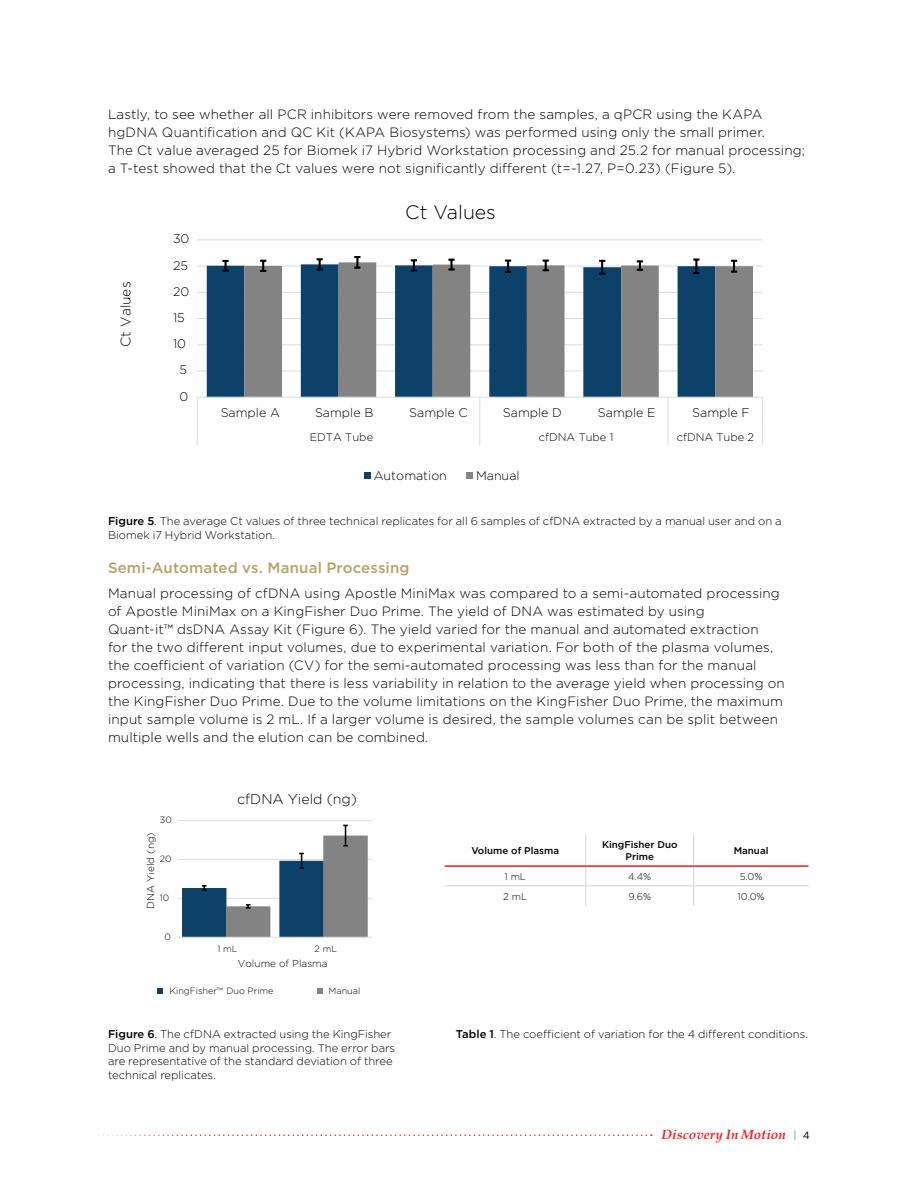
<style>
.page{position:relative;width:918px;height:1188px;background:#fff}
.page>*{position:absolute;margin:0;border:0;box-sizing:border-box;transform-origin:0 0}
.t1{font:300 19.5px "Gotham";color:#000}
.t2{font:500 15px "Gotham";letter-spacing:.01em;color:#b5a268}
.t3{font:300 14.25px "Gotham";color:#000}
.t4{font:300 13.8px "Gotham";color:#000}
.t5{font:300 13.5px/18px "Gotham";letter-spacing:.01em;color:#000}
.t6{font:italic 700 13.5px "Palatino";color:#ed1d24}
.t7{font:300 12.45px "Gotham";color:#000}
.t8{font:300 11.25px/13.5px "Gotham";color:#000}
.t9{font:300 11.1px "Gotham";color:#000}
.t10{font:300 10.05px "Gotham";color:#000}
.t11{font:500 9.75px/11.7px "Gotham";color:#000;text-align:center}
.t12{font:300 9.75px "Gotham";color:#000}
.t13{font:300 9.15px "Gotham";color:#000}
.s1{font-weight:500}
.s2{font-family:"Gotham";font-weight:400;font-style:normal;font-size:10.5px;color:#7e868c}
.s3{font-family:"Gotham";font-weight:400;font-style:normal;font-size:10.5px;color:#000}
</style>
<div class="page">
<svg style="left:98px;top:1134px;width:554px;height:2px"></svg>
<hr style="left:178px;top:898px;width:194px;height:1px;background:#dcddde">
<hr style="left:178px;top:859px;width:194px;height:1px;background:#dcddde">
<hr style="left:178px;top:820px;width:194px;height:1px;background:#dcddde">
<svg style="left:182px;top:825px;width:186px;height:112px"></svg>
<hr style="left:178px;top:937px;width:194px;height:1px;background:#dcddde">
<svg style="left:157px;top:988px;width:5px;height:5px"></svg>
<svg style="left:318px;top:988px;width:5px;height:5px"></svg>
<hr style="left:197px;top:370px;width:565px;height:1px;background:#dcddde">
<hr style="left:197px;top:344px;width:565px;height:1px;background:#dcddde">
<hr style="left:197px;top:318px;width:565px;height:1px;background:#dcddde">
<hr style="left:197px;top:292px;width:565px;height:1px;background:#dcddde">
<hr style="left:197px;top:266px;width:565px;height:1px;background:#dcddde">
<hr style="left:197px;top:239px;width:565px;height:1px;background:#dcddde">
<div style="left:207px;top:265px;width:37px;height:132px;background:#0c426a"></div>
<svg style="left:244px;top:262px;width:509px;height:135px"></svg>
<svg style="left:222px;top:260px;width:7px;height:12px"></svg>
<svg style="left:317px;top:258px;width:6px;height:13px"></svg>
<svg style="left:411px;top:259px;width:6px;height:12px"></svg>
<svg style="left:505px;top:260px;width:6px;height:13px"></svg>
<svg style="left:599px;top:260px;width:6px;height:15px"></svg>
<svg style="left:693px;top:258px;width:7px;height:16px"></svg>
<svg style="left:260px;top:260px;width:6px;height:12px"></svg>
<svg style="left:354px;top:256px;width:6px;height:13px"></svg>
<svg style="left:448px;top:259px;width:7px;height:12px"></svg>
<svg style="left:543px;top:260px;width:6px;height:11px"></svg>
<svg style="left:637px;top:260px;width:6px;height:11px"></svg>
<svg style="left:731px;top:260px;width:6px;height:13px"></svg>
<hr style="left:197px;top:397px;width:565px;height:1px;background:#dcddde">
<svg style="left:197px;top:398px;width:1px;height:48px"></svg>
<svg style="left:479px;top:398px;width:1px;height:48px"></svg>
<svg style="left:668px;top:398px;width:1px;height:48px"></svg>
<svg style="left:762px;top:397px;width:1px;height:49px"></svg>
<div style="left:364px;top:473px;width:7px;height:6px;background:#0c426a"></div>
<div style="left:466px;top:473px;width:7px;height:6px;background:#838383"></div>
<hr style="left:585px;top:835px;width:1px;height:30px;background:#d0d0d2">
<hr style="left:693px;top:835px;width:1px;height:30px;background:#d0d0d2">
<hr style="left:445px;top:886px;width:141px;height:1px;background:#d0d0d2">
<hr style="left:586px;top:886px;width:108px;height:1px;background:#d0d0d2">
<svg style="left:585px;top:867px;width:1px;height:39px"></svg>
<hr style="left:694px;top:886px;width:114px;height:1px;background:#d0d0d2">
<svg style="left:693px;top:867px;width:1px;height:39px"></svg>
<hr style="left:445px;top:865px;width:141px;height:2px;background:#ed1d24">
<hr style="left:586px;top:865px;width:108px;height:2px;background:#ed1d24">
<hr style="left:694px;top:865px;width:114px;height:2px;background:#ed1d24">
<p class="t5" style="left:108px;top:105px;width:699px">Lastly, to see whether all PCR inhibitors were removed from the samples, a qPCR using the KAPA hgDNA Quantification and QC Kit (KAPA Biosystems) was performed using only the small primer.<br>The Ct value averaged 25 for Biomek i7 Hybrid Workstation processing and 25.2 for manual processing; a T-test showed that the Ct values were not significantly different (t=-1.27, P=0.23) (Figure 5).</p>
<p class="t4" style="left:117px;top:347px;width:67px;rotate:-90deg">Ct Values</p>
<p class="t7" style="left:173px;top:231px;width:18px">30</p>
<p class="t7" style="left:173px;top:257px;width:16px">25</p>
<p class="t7" style="left:173px;top:284px;width:18px">20</p>
<p class="t7" style="left:173px;top:310px;width:13px">15</p>
<p class="t7" style="left:173px;top:336px;width:15px">10</p>
<p class="t7" style="left:179px;top:362px;width:9px">5</p>
<p class="t7" style="left:179px;top:388px;width:10px">0</p>
<h1 class="t1" style="left:405px;top:200px;width:92px">Ct Values</h1>
<p class="t7" style="left:221px;top:405px;width:61px">Sample A</p>
<p class="t7" style="left:315px;top:405px;width:60px">Sample B</p>
<p class="t7" style="left:409px;top:405px;width:60px">Sample C</p>
<p class="t7" style="left:503px;top:405px;width:61px">Sample D</p>
<p class="t7" style="left:598px;top:405px;width:59px">Sample E</p>
<p class="t7" style="left:692px;top:405px;width:59px">Sample F</p>
<p class="t9" style="left:310px;top:430px;width:65px">EDTA Tube</p>
<p class="t9" style="left:539px;top:430px;width:76px">cfDNA Tube 1</p>
<p class="t9" style="left:677px;top:430px;width:79px">cfDNA Tube 2</p>
<p class="t7" style="left:374px;top:468px;width:75px">Automation</p>
<p class="t7" style="left:476px;top:468px;width:45px">Manual</p>
<p class="t8" style="left:108px;top:514px;width:675px"><span class="s1">Figure 5</span>. The average Ct values of three technical replicates for all 6 samples of cfDNA extracted by a manual user and on a<br>Biomek i7 Hybrid Workstation.</p>
<p class="t2" style="left:108px;top:558px;width:303px">Semi-Automated vs. Manual Processing</p>
<p class="t5" style="left:108px;top:584px;width:678px">Manual processing of cfDNA using Apostle MiniMax was compared to a semi-automated processing of Apostle MiniMax on a KingFisher Duo Prime. The yield of DNA was estimated by using<br>Quant-it™ dsDNA Assay Kit (Figure 6). The yield varied for the manual and automated extraction<br>for the two different input volumes, due to experimental variation. For both of the plasma volumes, the coefficient of variation (CV) for the semi-automated processing was less than for the manual processing, indicating that there is less variability in relation to the average yield when processing on the KingFisher Duo Prime. Due to the volume limitations on the KingFisher Duo Prime, the maximum input sample volume is 2 mL. If a larger volume is desired, the sample volumes can be split between multiple wells and the elution can be combined.</p>
<p class="t13" style="left:160px;top:814px;width:14px">30</p>
<p class="t10" style="left:144px;top:909px;width:78px;rotate:-90deg">DNA Yield (ng)</p>
<p class="t13" style="left:160px;top:853px;width:13px">20</p>
<p class="t13" style="left:160px;top:892px;width:11px">10</p>
<p class="t13" style="left:165px;top:931px;width:8px">0</p>
<p class="t3" style="left:237px;top:790px;width:121px">cfDNA Yield (ng)</p>
<p class="t13" style="left:217px;top:943px;width:22px">1 mL</p>
<p class="t13" style="left:315px;top:943px;width:24px">2 mL</p>
<p class="t10" style="left:238px;top:957px;width:91px">Volume of Plasma</p>
<p class="t11" style="left:471px;top:845px;width:89px">Volume of Plasma</p>
<p class="t11" style="left:602px;top:839px;width:77px">KingFisher Duo<br>Prime</p>
<p class="t11" style="left:734px;top:845px;width:36px">Manual</p>
<p class="t12" style="left:505px;top:870px;width:23px">1 mL</p>
<p class="t12" style="left:628px;top:870px;width:25px">4.4%</p>
<p class="t12" style="left:740px;top:870px;width:24px">5.0%</p>
<p class="t12" style="left:503px;top:890px;width:25px">2 mL</p>
<p class="t12" style="left:628px;top:890px;width:24px">9.6%</p>
<p class="t12" style="left:738px;top:890px;width:28px">10.0%</p>
<p class="t13" style="left:170px;top:985px;width:105px">KingFisher™ Duo Prime</p>
<p class="t13" style="left:329px;top:985px;width:33px">Manual</p>
<p class="t8" style="left:108px;top:1027px;width:289px"><span class="s1">Figure 6</span>. The cfDNA extracted using the KingFisher Duo Prime and by manual processing. The error bars are representative of the standard deviation of three technical replicates.</p>
<p class="t8" style="left:456px;top:1027px;width:354px"><span class="s1">Table 1</span>. The coefficient of variation for the 4 different conditions.</p>
<p class="t6" style="left:662px;top:1123px;width:150px">Discovery In Motion <span class="s2">|</span> <span class="s3">4</span></p>
</div>
